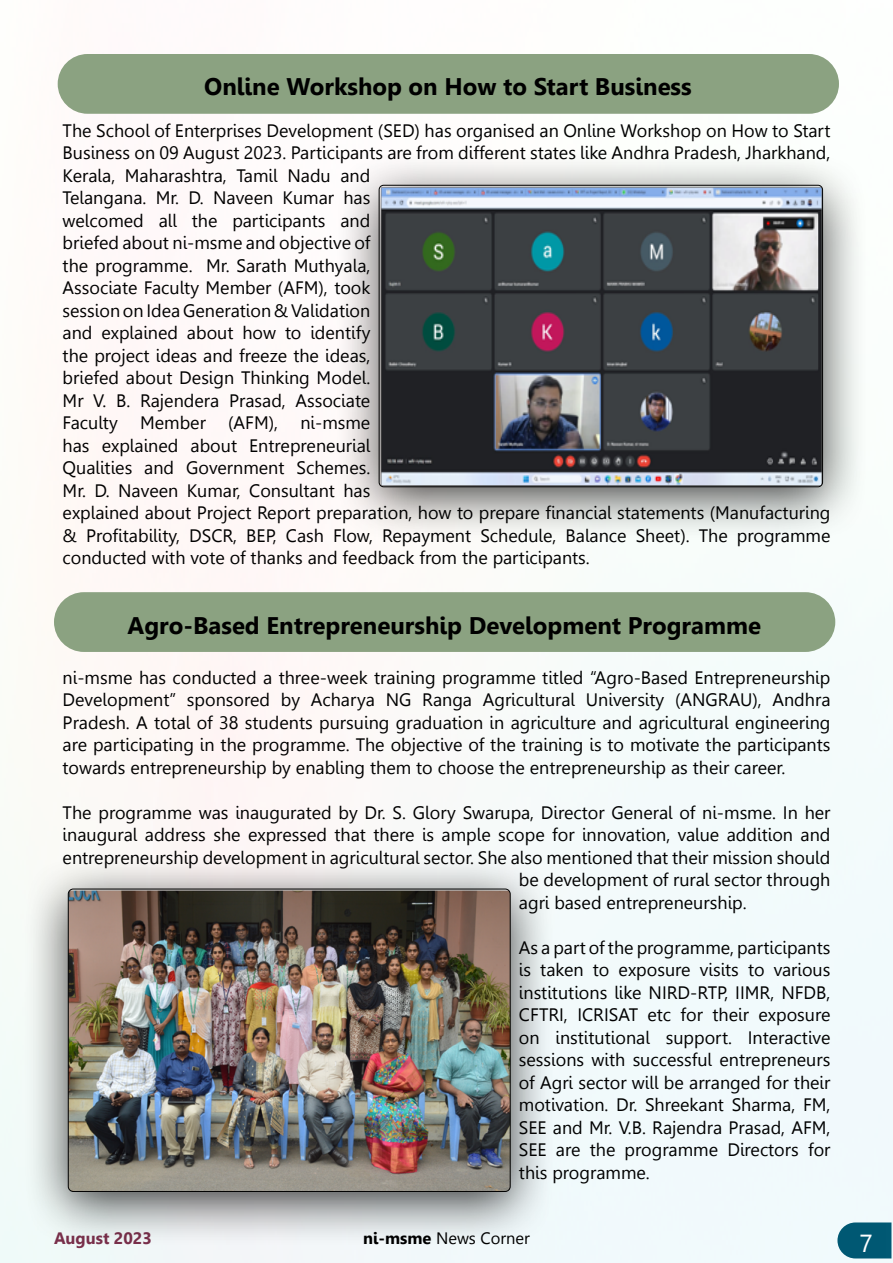
<style>
.page{position:relative;width:893px;height:1263px;background:#fff}
.page>*{position:absolute;margin:0;border:0;box-sizing:border-box;transform-origin:0 0}
.t1{font:24.75px "Leelawadee";color:#fff}
.t2{font:700 24px "Leelawadee";color:#000}
.t3{font:18px/22.5px "Leelawadee";color:#000;text-align:justify}
.t4{font:16.5px "Leelawadee";color:#000}
.t5{font:700 16.5px "Leelawadee";color:#79304b}
.s1{font-weight:700}
</style>
<div class="page">
<svg style="left:837px;top:1222px;width:54px;height:36px;background:#15667f"></svg>
<div style="left:58px;top:54px;width:781px;height:60px;background:#8ba281;border-radius:30px"></div>
<div style="left:334px;top:151px;width:535px;height:392px;background:#000;opacity:.75"></div>
<img style="left:380px;top:187px;width:442px;height:300px">
<div style="left:379px;top:185px;width:444px;height:302px;border:1px solid #000;border-radius:5px"></div>
<div style="left:54px;top:592px;width:781px;height:60px;background:#8ba281;border-radius:30px"></div>
<div style="left:23px;top:854px;width:532px;height:393px;background:#000;opacity:.75"></div>
<img style="left:68px;top:891px;width:442px;height:300px">
<div style="left:68px;top:889px;width:442px;height:303px;border:1px solid #000;border-radius:5px"></div>
<h2 class="t2" style="left:204px;top:73px;width:489px">Online Workshop on How to Start Business</h2>
<p class="t3" style="left:63px;top:119px;width:769px;text-align:left">The School of Enterprises Development (SED) has organised an Online Workshop on How to Start Business on 09 August 2023. Participants are from different states like Andhra Pradesh, Jharkhand, Kerala, Maharashtra, Tamil Nadu and<br>Telangana. Mr. D. Naveen Kumar has<br>welcomed all the participants and<br>briefed about ni-msme and objective of<br>the programme. Mr. Sarath Muthyala,<br>Associate Faculty Member (AFM), took<br>session on Idea Generation &amp; Validation<br>and explained about how to identify<br>the project ideas and freeze the ideas,<br>briefed about Design Thinking Model.<br>Mr V. B. Rajendera Prasad, Associate<br>Faculty Member (AFM), ni-msme<br>has explained about Entrepreneurial<br>Qualities and Government Schemes.<br>Mr. D. Naveen Kumar, Consultant has<br>explained about Project Report preparation, how to prepare financial statements (Manufacturing &amp; Profitability, DSCR, BEP, Cash Flow, Repayment Schedule, Balance Sheet). The programme conducted with vote of thanks and feedback from the participants.</p>
<h2 class="t2" style="left:128px;top:611px;width:635px">Agro-Based Entrepreneurship Development Programme</h2>
<p class="t3" style="left:63px;top:666px;width:769px">ni-msme has conducted a three-week training programme titled “Agro-Based Entrepreneurship Development” sponsored by Acharya NG Ranga Agricultural University (ANGRAU), Andhra Pradesh. A total of 38 students pursuing graduation in agriculture and agricultural engineering are participating in the programme. The objective of the training is to motivate the participants towards entrepreneurship by enabling them to choose the entrepreneurship as their career.</p>
<p class="t3" style="left:63px;top:801px;width:769px">The programme was inaugurated by Dr. S. Glory Swarupa, Director General of ni-msme. In her</p>
<p class="t3" style="left:63px;top:824px;width:769px">inaugural address she expressed that there is ample scope for innovation, value addition and</p>
<p class="t3" style="left:63px;top:846px;width:769px">entrepreneurship development in agricultural sector. She also mentioned that their mission should</p>
<p class="t3" style="left:519px;top:869px;width:313px">be development of rural sector through</p>
<p class="t3" style="left:519px;top:891px;width:229px">agri based entrepreneurship.</p>
<p class="t3" style="left:519px;top:936px;width:313px">As a part of the programme, participants is taken to exposure visits to various institutions like NIRD-RTP, IIMR, NFDB, CFTRI, ICRISAT etc for their exposure on institutional support. Interactive sessions with successful entrepreneurs of Agri sector will be arranged for their motivation. Dr. Shreekant Sharma, FM, SEE and Mr. V.B. Rajendra Prasad, AFM, SEE are the programme Directors for this programme.</p>
<p class="t5" style="left:54px;top:1228px;width:99px">August 2023</p>
<p class="t4" style="left:363px;top:1228px;width:168px"><span class="s1">ni-msme</span> News Corner</p>
<h1 class="t1" style="left:859px;top:1229px;width:15px">7</h1>
</div>
